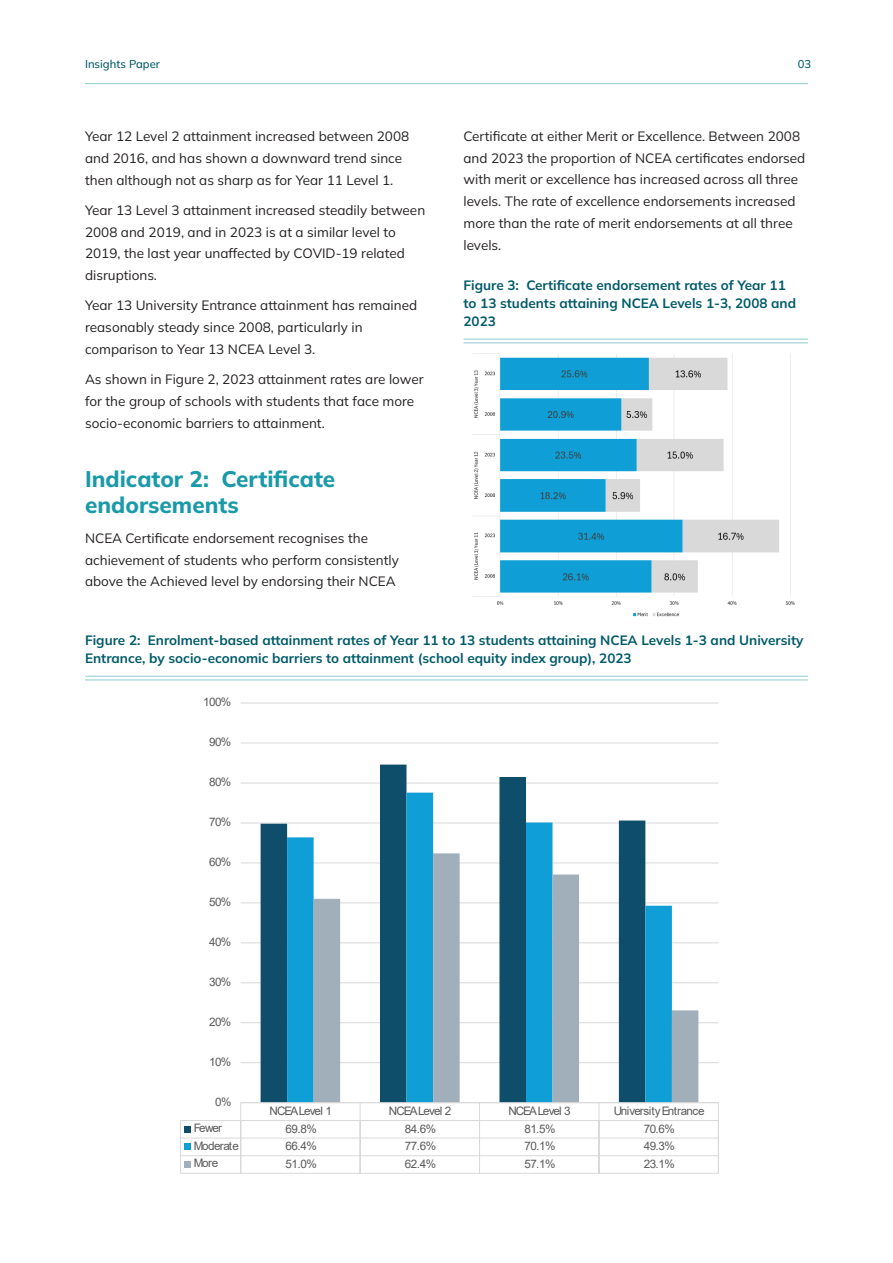
<style>
.page{position:relative;width:893px;height:1263px;background:#fff}
.page>*{position:absolute;margin:0;border:0;box-sizing:border-box;transform-origin:0 0}
.Heading_1{font:800 22.5px/25.5px "Mulish";color:#1a9aa9}
.Body{font:13.5px/21.8px "Mulish";color:#231f20}
.Graph_title{font:700 13.5px/18px "Mulish";color:#005a69}
.t1{font:11.7px "Arial";letter-spacing:-.045em;color:#595959}
.t2{font:11.7px "Arial";letter-spacing:-.08em;color:#595959}
.t3{font:500 11.25px "Mulish";color:#005a69}
</style>
<div class="page">
<hr style="left:85px;top:83px;width:723px;height:1px;background:#8dccd2">
<hr style="left:85px;top:676px;width:723px;height:1px;background:#8dccd2">
<hr style="left:85px;top:679px;width:723px;height:1px;background:#8dccd2">
<hr style="left:241px;top:1062px;width:477px;height:1px;background:#d9d9d9">
<hr style="left:241px;top:1022px;width:477px;height:1px;background:#d9d9d9">
<hr style="left:241px;top:982px;width:477px;height:1px;background:#d9d9d9">
<hr style="left:241px;top:942px;width:477px;height:1px;background:#d9d9d9">
<hr style="left:241px;top:902px;width:477px;height:1px;background:#d9d9d9">
<hr style="left:241px;top:862px;width:477px;height:1px;background:#d9d9d9">
<hr style="left:241px;top:823px;width:477px;height:1px;background:#d9d9d9">
<hr style="left:241px;top:783px;width:477px;height:1px;background:#d9d9d9">
<hr style="left:241px;top:743px;width:477px;height:1px;background:#d9d9d9">
<hr style="left:241px;top:703px;width:477px;height:1px;background:#d9d9d9">
<svg style="left:261px;top:764px;width:384px;height:338px"></svg>
<svg style="left:287px;top:793px;width:385px;height:309px"></svg>
<svg style="left:314px;top:853px;width:384px;height:249px"></svg>
<hr style="left:241px;top:1102px;width:477px;height:1px;background:#d9d9d9">
<hr style="left:180px;top:1120px;width:538px;height:1px;background:#d9d9d9">
<div style="left:184px;top:1126px;width:7px;height:6px;background:#0f4e6a"></div>
<hr style="left:180px;top:1138px;width:538px;height:1px;background:#d9d9d9">
<div style="left:184px;top:1143px;width:7px;height:7px;background:#0f9ed5"></div>
<hr style="left:180px;top:1155px;width:538px;height:1px;background:#d9d9d9">
<svg style="left:180px;top:1121px;width:1px;height:52px"></svg>
<hr style="left:180px;top:1173px;width:538px;height:1px;background:#d9d9d9">
<svg style="left:240px;top:1103px;width:1px;height:70px"></svg>
<svg style="left:360px;top:1103px;width:1px;height:70px"></svg>
<svg style="left:479px;top:1103px;width:1px;height:70px"></svg>
<svg style="left:599px;top:1103px;width:1px;height:70px"></svg>
<svg style="left:718px;top:1103px;width:1px;height:70px"></svg>
<div style="left:184px;top:1161px;width:7px;height:6px;background:#a1afbb"></div>
<hr style="left:463px;top:339px;width:345px;height:1px;background:#8dccd2">
<hr style="left:463px;top:342px;width:345px;height:1px;background:#8dccd2">
<img style="left:472px;top:353px;width:323px;height:264px">
<p class="t3" style="left:85px;top:56px;width:76px">Insights Paper</p>
<p class="t3" style="left:798px;top:56px;width:15px">03</p>
<p class="Body" style="left:85px;top:125px;width:326px">Year 12 Level 2 attainment increased between 2008 and 2016, and has shown a downward trend since then although not as sharp as for Year 11 Level 1.</p>
<p class="Body" style="left:85px;top:199px;width:342px">Year 13 Level 3 attainment increased steadily between 2008 and 2019, and in 2023 is at a similar level to 2019, the last year unaffected by COVID-19 related disruptions.</p>
<p class="Body" style="left:85px;top:294px;width:334px">Year 13 University Entrance attainment has remained reasonably steady since 2008, particularly in comparison to Year 13 NCEA Level 3.</p>
<p class="Body" style="left:85px;top:368px;width:340px">As shown in Figure 2, 2023 attainment rates are lower for the group of schools with students that face more socio-economic barriers to attainment.</p>
<p class="Heading_1" style="left:85px;top:466px;width:252px">Indicator 2: Certificate endorsements</p>
<p class="Body" style="left:85px;top:527px;width:315px">NCEA Certificate endorsement recognises the achievement of students who perform consistently above the Achieved level by endorsing their NCEA</p>
<p class="Body" style="left:463px;top:125px;width:343px">Certificate at either Merit or Excellence. Between 2008 and 2023 the proportion of NCEA certificates endorsed with merit or excellence has increased across all three levels. The rate of excellence endorsements increased more than the rate of merit endorsements at all three levels.</p>
<p class="Graph_title" style="left:463px;top:276px;width:334px">Figure 3: Certificate endorsement rates of Year 11 to 13 students attaining NCEA Levels 1-3, 2008 and<br>2023</p>
<p class="Graph_title" style="left:85px;top:631px;width:720px">Figure 2: Enrolment-based attainment rates of Year 11 to 13 students attaining NCEA Levels 1-3 and University<br>Entrance, by socio-economic barriers to attainment (school equity index group), 2023</p>
<p class="t1" style="left:203px;top:694px;width:30px">100%</p>
<p class="t1" style="left:209px;top:734px;width:24px">90%</p>
<p class="t1" style="left:209px;top:774px;width:24px">80%</p>
<p class="t1" style="left:209px;top:814px;width:24px">70%</p>
<p class="t1" style="left:209px;top:854px;width:24px">60%</p>
<p class="t1" style="left:209px;top:894px;width:24px">50%</p>
<p class="t1" style="left:209px;top:934px;width:24px">40%</p>
<p class="t1" style="left:209px;top:974px;width:24px">30%</p>
<p class="t1" style="left:209px;top:1014px;width:24px">20%</p>
<p class="t1" style="left:209px;top:1054px;width:24px">10%</p>
<p class="t1" style="left:215px;top:1094px;width:18px">0%</p>
<p class="t2" style="left:270px;top:1103px;width:64px">NCEA Level 1</p>
<p class="t2" style="left:389px;top:1103px;width:64px">NCEA Level 2</p>
<p class="t2" style="left:508px;top:1103px;width:64px">NCEA Level 3</p>
<p class="t1" style="left:614px;top:1103px;width:92px">University Entrance</p>
<p class="t1" style="left:194px;top:1120px;width:30px">Fewer</p>
<p class="t1" style="left:286px;top:1120px;width:33px">69.8%</p>
<p class="t1" style="left:405px;top:1120px;width:33px">84.6%</p>
<p class="t1" style="left:524px;top:1120px;width:33px">81.5%</p>
<p class="t1" style="left:644px;top:1120px;width:33px">70.6%</p>
<p class="t1" style="left:194px;top:1138px;width:47px">Moderate</p>
<p class="t1" style="left:286px;top:1138px;width:33px">66.4%</p>
<p class="t1" style="left:405px;top:1138px;width:33px">77.6%</p>
<p class="t1" style="left:524px;top:1138px;width:33px">70.1%</p>
<p class="t1" style="left:644px;top:1138px;width:33px">49.3%</p>
<p class="t1" style="left:194px;top:1155px;width:26px">More</p>
<p class="t1" style="left:286px;top:1155px;width:33px">51.0%</p>
<p class="t1" style="left:405px;top:1155px;width:33px">62.4%</p>
<p class="t1" style="left:524px;top:1155px;width:33px">57.1%</p>
<p class="t1" style="left:644px;top:1155px;width:33px">23.1%</p>
</div>
